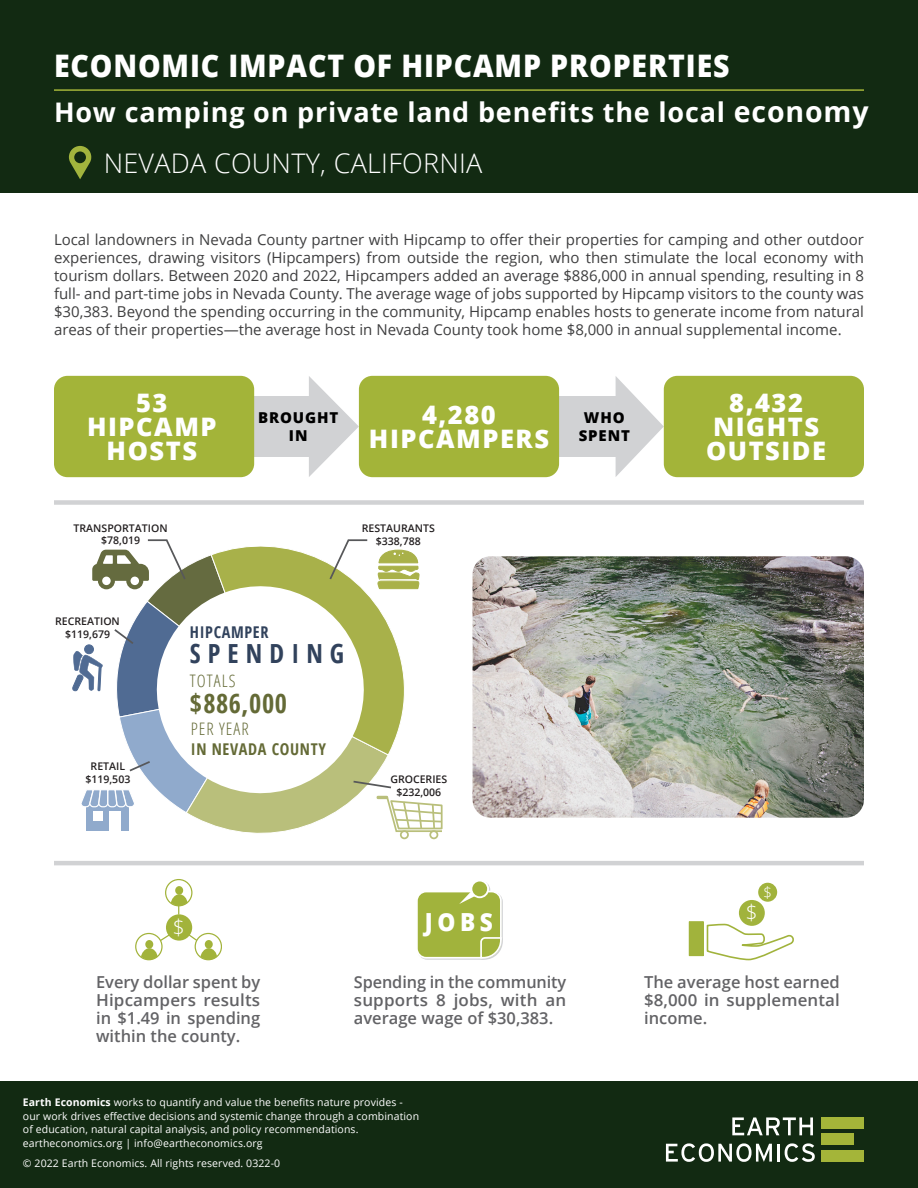
<style>
.page{position:relative;width:918px;height:1188px;background:#fff}
.page>*{position:absolute;margin:0;border:0;box-sizing:border-box;transform-origin:0 0}
.t1{font:800 31.05px "Open Sans";letter-spacing:.03em;color:#fff;scale:.92 1}
.t2{font:700 27px "Open Sans";letter-spacing:.03em;color:#fff}
.t3{font:300 27px "Open Sans";letter-spacing:.01em;color:#fff}
.t4{font:700 26.4px "Open Sans Condensed";letter-spacing:.27em;color:#31425c}
.t5{font:700 26.4px "Open Sans Condensed";letter-spacing:.02em;color:#646a36}
.Bold_Title_-_EEGreen{font:800 25.5px/24px "Open Sans";letter-spacing:.06em;color:#fff;text-align:center}
.t6{font:800 24.9px "Open Sans";color:#fff;scale:.91 1}
.t7{font:300 21.6px "Open Sans";color:#fff}
.t8{font:300 21.3px "Open Sans";color:#fff}
.t9{font:300 17.25px "Open Sans Condensed";letter-spacing:.06em;color:#646a36}
.Paragraph_Style_1{font:600 16.5px/18px "Open Sans";color:#636366;text-align:justify}
.t10{font:700 16.2px "Open Sans Condensed";letter-spacing:.04em;color:#646a36}
.t11{font:700 16.2px "Open Sans Condensed";letter-spacing:.04em;color:#31425c}
.t12{font:300 15.6px "Open Sans";color:#fff}
.t13{font:15px/18px "Open Sans";color:#3e3e3f;text-align:justify}
.Bold_Title_-_EEGreen-2{font:800 15px/18px "Open Sans";letter-spacing:.06em;color:#000;text-align:center}
.t14{font:10.5px/13.5px "Open Sans";letter-spacing:.01em;color:#fff}
.t15{font:600 10.5px/12.6px "Open Sans";color:#231f20;text-align:center}
.s1{font-size:28.5px}
.s2{font-weight:700}
</style>
<div class="page">
<div style="left:0;top:1081px;width:918px;height:107px;background:#122a12"></div>
<div style="left:0;top:0;width:918px;height:192px;background:#122a12"></div>
<svg style="left:732px;top:1117px;width:81px;height:18px"></svg>
<svg style="left:666px;top:1143px;width:106px;height:19px"></svg>
<hr style="left:777px;top:1144px;width:3px;height:18px;background:#fff">
<svg style="left:785px;top:1143px;width:30px;height:19px"></svg>
<div style="left:821px;top:1117px;width:43px;height:12px;background:#a4b539"></div>
<div style="left:821px;top:1134px;width:32px;height:11px;background:#a4b539"></div>
<div style="left:821px;top:1150px;width:43px;height:11px;background:#a4b539"></div>
<hr style="left:54px;top:89px;width:810px;height:2px;background:#a3b439">
<svg style="left:69px;top:146px;width:22px;height:33px"></svg>
<div style="left:243px;top:396px;width:66px;height:61px;background:#d1d2d4"></div>
<svg style="left:309px;top:376px;width:50px;height:101px"></svg>
<div style="left:552px;top:396px;width:64px;height:61px;background:#d1d2d4"></div>
<svg style="left:616px;top:376px;width:48px;height:101px"></svg>
<div style="left:54px;top:376px;width:200px;height:101px;background:#a3b439;border-radius:13px"></div>
<div style="left:664px;top:376px;width:200px;height:101px;background:#a3b439;border-radius:13px"></div>
<div style="left:359px;top:376px;width:200px;height:101px;background:#a3b439;border-radius:13px"></div>
<svg style="left:72px;top:539px;width:371px;height:301px"></svg>
<div style="left:54px;top:500px;width:810px;height:5px;background:#d1d2d4"></div>
<img style="left:472px;top:556px;width:392px;height:262px">
<hr style="left:54px;top:861px;width:810px;height:4px;background:#d1d2d4">
<svg style="left:189px;top:932px;width:10px;height:10px"></svg>
<svg style="left:159px;top:932px;width:10px;height:10px"></svg>
<div style="left:135px;top:933px;width:28px;height:27px;border:1px solid #a2b33a;border-radius:50%"></div>
<div style="left:145px;top:940px;width:8px;height:9px;background:#a2b33a;border-radius:50%"></div>
<svg style="left:141px;top:948px;width:16px;height:12px"></svg>
<div style="left:165px;top:879px;width:27px;height:27px;border:1px solid #a2b33a;border-radius:50%"></div>
<div style="left:175px;top:886px;width:8px;height:9px;background:#a2b33a;border-radius:50%"></div>
<svg style="left:171px;top:894px;width:16px;height:20px"></svg>
<div style="left:195px;top:933px;width:27px;height:27px;border:1px solid #a2b33a;border-radius:50%"></div>
<div style="left:205px;top:940px;width:8px;height:9px;background:#a2b33a;border-radius:50%"></div>
<svg style="left:201px;top:948px;width:16px;height:12px"></svg>
<div style="left:166px;top:914px;width:26px;height:27px;background:#a2b33a;border-radius:50%"></div>
<div style="left:472px;top:881px;width:18px;height:18px;border:2px solid #d1d2d4;border-radius:50%"></div>
<svg style="left:417px;top:887px;width:86px;height:73px;background:#b0bf5d"></svg>
<div style="left:471px;top:881px;width:17px;height:16px;background:#a1b33c;border-radius:50%"></div>
<div style="left:470px;top:880px;width:19px;height:18px;border:2px solid #fff;border-radius:50%"></div>
<svg style="left:706px;top:923px;width:88px;height:38px"></svg>
<div style="left:689px;top:922px;width:14px;height:34px;background:#a1b33c"></div>
<div style="left:689px;top:921px;width:15px;height:35px;border:1px solid #a1b33c"></div>
<div style="left:739px;top:900px;width:26px;height:26px;background:#a1b33c;border-radius:50%"></div>
<div style="left:758px;top:883px;width:19px;height:19px;background:#a1b33c;border-radius:50%"></div>
<p class="t1" style="left:54px;top:42px;width:736px">ECONOMIC IMPACT OF HIPCAMP PROPERTIES</p>
<p class="t2" style="left:54px;top:93px;width:816px">How camping on private land benefits the local <span class="s1">economy</span></p>
<p class="t3" style="left:104px;top:145px;width:380px">NEVADA COUNTY, CALIFORNIA</p>
<p class="t13" style="left:54px;top:230px;width:812px">Local landowners in Nevada County partner with Hipcamp to offer their properties for camping and other outdoor experiences, drawing visitors (Hipcampers) from outside the region, who then stimulate the local economy with tourism dollars. Between 2020 and 2022, Hipcampers added an average $886,000 in annual spending, resulting in 8 full- and part-time jobs in Nevada County. The average wage of jobs supported by Hipcamp visitors to the county was $30,383. Beyond the spending occurring in the community, Hipcamp enables hosts to generate income from natural areas of their properties—the average host in Nevada County took home $8,000 in annual supplemental income.</p>
<p class="Bold_Title_-_EEGreen" style="left:136px;top:390px;width:33px">53</p>
<p class="Bold_Title_-_EEGreen" style="left:87px;top:414px;width:131px">HIPCAMP<br>HOSTS</p>
<p class="t15" style="left:74px;top:521px;width:95px">TRANSPORTATION $78,019</p>
<p class="Bold_Title_-_EEGreen-2" style="left:258px;top:408px;width:82px">BROUGHT</p>
<p class="Bold_Title_-_EEGreen-2" style="left:289px;top:426px;width:20px">IN</p>
<p class="Bold_Title_-_EEGreen" style="left:369px;top:402px;width:182px">4,280<br>HIPCAMPERS</p>
<p class="t15" style="left:362px;top:522px;width:74px">RESTAURANTS $338,788</p>
<p class="t15" style="left:55px;top:615px;width:66px">RECREATION $119,679</p>
<p class="t15" style="left:85px;top:760px;width:46px">RETAIL $119,503</p>
<p class="t11" style="left:190px;top:621px;width:80px">HIPCAMPER</p>
<p class="t4" style="left:190px;top:635px;width:156px">SPENDING</p>
<p class="t9" style="left:190px;top:669px;width:47px">TOTALS</p>
<p class="t9" style="left:191px;top:717px;width:59px">PER YEAR</p>
<p class="t10" style="left:191px;top:738px;width:137px">IN NEVADA COUNTY</p>
<p class="t5" style="left:190px;top:685px;width:98px">$886,000</p>
<p class="t15" style="left:390px;top:773px;width:58px">GROCERIES $232,006</p>
<p class="Bold_Title_-_EEGreen-2" style="left:579px;top:408px;width:53px">WHO<br>SPENT</p>
<p class="Bold_Title_-_EEGreen" style="left:706px;top:390px;width:122px">8,432<br>NIGHTS<br>OUTSIDE</p>
<p class="t7" style="left:173px;top:913px;width:14px">$</p>
<p class="Paragraph_Style_1" style="left:96px;top:973px;width:166px">Every dollar spent by Hipcampers results in $1.49 in spending within the county.</p>
<p class="t6" style="left:425px;top:903px;width:76px">JOBS</p>
<p class="Paragraph_Style_1" style="left:354px;top:973px;width:214px">Spending in the community supports 8 jobs, with an average wage of $30,383.</p>
<p class="t14" style="left:23px;top:1096px;width:398px"><span class="s2">Earth Economics</span> works to quantify and value the benefits nature provides - our work drives effective decisions and systemic change through a combination of education, natural capital analysis, and policy recommendations. eartheconomics.org | info@eartheconomics.org</p>
<p class="t14" style="left:23px;top:1156px;width:259px">© 2022 Earth Economics. All rights reserved. 0322-0</p>
<p class="t8" style="left:746px;top:898px;width:14px">$</p>
<p class="t12" style="left:763px;top:881px;width:10px">$</p>
<p class="Paragraph_Style_1" style="left:644px;top:973px;width:197px">The average host earned $8,000 in supplemental income.</p>
</div>
